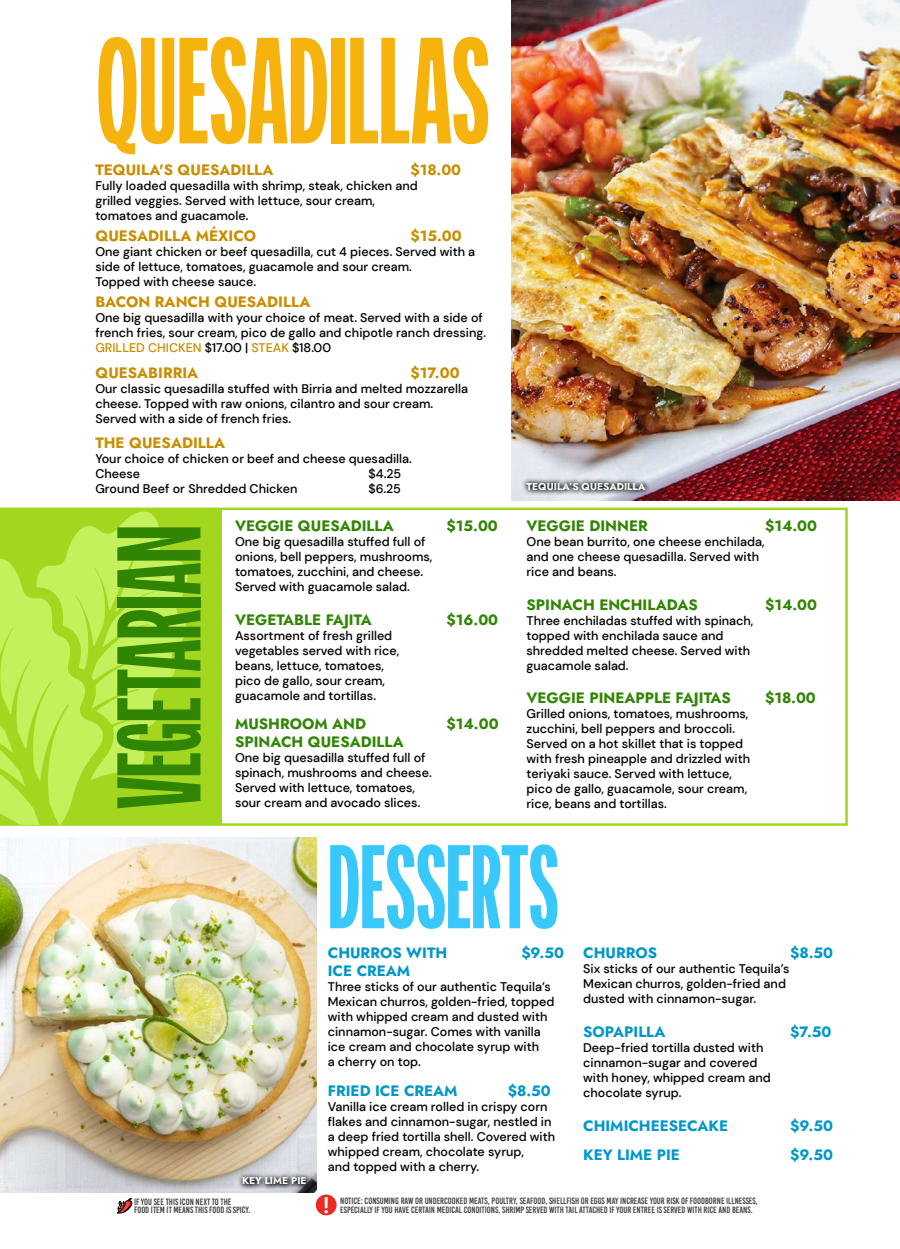
<style>
.page{position:relative;width:900px;height:1249px;background:#fff}
.page>*{position:absolute;margin:0;border:0;box-sizing:border-box;transform-origin:0 0}
.t1{font:150.75px "Franklin Ave.";letter-spacing:-.01em;color:#f6b30d}
.t2{font:118.75px "Franklin Ave.";letter-spacing:-.01em;color:#308503}
.t3{font:118.75px "Franklin Ave.";letter-spacing:-.01em;color:#38c8fc}
.t4{font:700 20.5px "Mokoko";color:#fff}
.t5{font:15px "Jost";color:#308503}
.t6{font:15px "Jost";color:#0097c9}
.t7{font:15px "Jost";color:#c98d00}
.t8{font:500 12.5px/15px "DM Sans";color:#000}
.t9{font:10px "Jost";color:#fff}
.t10{font:9.12px "Bebas Kai";color:#424242}
.t11{font:9.12px/8.8px "Bebas Kai";color:#404040}
.s1{color:#c98d00}
</style>
<div class="page">
<img style="left:0;top:838px;width:317px;height:354px">
<svg style="left:0;top:507px;width:848px;height:319px"></svg>
<img style="left:511px;top:0;width:389px;height:500px">
<svg style="left:521px;top:477px;width:130px;height:19px;background:#979aa0"></svg>
<svg style="left:237px;top:1171px;width:75px;height:18px"></svg>
<div style="left:316px;top:1194px;width:21px;height:21px;background:#ea2b23;border-radius:50%"></div>
<svg style="left:117px;top:1198px;width:15px;height:15px"></svg>
<div style="left:0;top:508px;width:222px;height:317px;background:#a3d61f"></div>
<svg style="left:0;top:511px;width:188px;height:314px;fill:#c3f05b"></svg>
<h1 class="t1" style="left:95px;top:20px;width:397px">QUESADILLAS</h1>
<p class="t7" style="left:95px;top:160px;width:180px">TEQUILA'S QUESADILLA</p>
<p class="t7" style="left:410px;top:160px;width:52px">$18.00</p>
<p class="t8" style="left:95px;top:178px;width:324px">Fully loaded quesadilla with shrimp, steak, chicken and grilled veggies. Served with lettuce, sour cream, tomatoes and guacamole.</p>
<p class="t7" style="left:95px;top:226px;width:162px">QUESADILLA MÉXICO</p>
<p class="t7" style="left:410px;top:226px;width:53px">$15.00</p>
<p class="t8" style="left:95px;top:244px;width:381px">One giant chicken or beef quesadilla, cut 4 pieces. Served with a side of lettuce, tomatoes, guacamole and sour cream.<br>Topped with cheese sauce.</p>
<p class="t7" style="left:95px;top:292px;width:217px">BACON RANCH QUESADILLA</p>
<p class="t8" style="left:95px;top:310px;width:392px">One big quesadilla with your choice of meat. Served with a side of french fries, sour cream, pico de gallo and chipotle ranch dressing.<br><span class="s1">GRILLED CHICKEN</span> $17.00 | <span class="s1">STEAK</span> $18.00</p>
<p class="t7" style="left:95px;top:362px;width:104px">QUESABIRRIA</p>
<p class="t7" style="left:410px;top:362px;width:51px">$17.00</p>
<p class="t8" style="left:95px;top:381px;width:374px">Our classic quesadilla stuffed with Birria and melted mozzarella cheese. Topped with raw onions, cilantro and sour cream.<br>Served with a side of french fries.</p>
<p class="t7" style="left:95px;top:432px;width:131px">THE QUESADILLA</p>
<p class="t8" style="left:95px;top:451px;width:318px">Your choice of chicken or beef and cheese quesadilla.<br>Cheese</p>
<p class="t8" style="left:369px;top:466px;width:34px">$4.25</p>
<p class="t8" style="left:95px;top:481px;width:204px">Ground Beef or Shredded Chicken</p>
<p class="t8" style="left:369px;top:481px;width:34px">$6.25</p>
<p class="t5" style="left:235px;top:515px;width:160px">VEGGIE QUESADILLA</p>
<p class="t5" style="left:447px;top:515px;width:53px">$15.00</p>
<p class="t8" style="left:235px;top:534px;width:199px">One big quesadilla stuffed full of onions, bell peppers, mushrooms, tomatoes, zucchini, and cheese.<br>Served with guacamole salad.</p>
<p class="t5" style="left:235px;top:609px;width:138px">VEGETABLE FAJITA</p>
<p class="t5" style="left:447px;top:609px;width:53px">$16.00</p>
<p class="t8" style="left:235px;top:628px;width:166px">Assortment of fresh grilled vegetables served with rice, beans, lettuce, tomatoes, pico de gallo, sour cream, guacamole and tortillas.</p>
<p class="t5" style="left:235px;top:713px;width:133px">MUSHROOM AND</p>
<p class="t5" style="left:447px;top:713px;width:54px">$14.00</p>
<p class="t5" style="left:235px;top:731px;width:170px">SPINACH QUESADILLA</p>
<p class="t8" style="left:235px;top:750px;width:198px">One big quesadilla stuffed full of spinach, mushrooms and cheese.<br>Served with lettuce, tomatoes, sour cream and avocado slices.</p>
<h2 class="t2" style="left:103px;top:808px;width:285px;rotate:-90deg">VEGETARIAN</h2>
<p class="t9" style="left:527px;top:480px;width:120px">TEQUILA’S QUESADILLA</p>
<p class="t5" style="left:527px;top:515px;width:123px">VEGGIE DINNER</p>
<p class="t5" style="left:765px;top:515px;width:54px">$14.00</p>
<p class="t8" style="left:527px;top:534px;width:240px">One bean burrito, one cheese enchilada, and one cheese quesadilla. Served with rice and beans.</p>
<p class="t5" style="left:527px;top:594px;width:173px">SPINACH ENCHILADAS</p>
<p class="t5" style="left:765px;top:594px;width:54px">$14.00</p>
<p class="t8" style="left:527px;top:613px;width:228px">Three enchiladas stuffed with spinach, topped with enchilada sauce and shredded melted cheese. Served with guacamole salad.</p>
<p class="t5" style="left:527px;top:688px;width:206px">VEGGIE PINEAPPLE FAJITAS</p>
<p class="t5" style="left:765px;top:688px;width:52px">$18.00</p>
<p class="t8" style="left:527px;top:706px;width:225px">Grilled onions, tomatoes, mushrooms, zucchini, bell peppers and broccoli.<br>Served on a hot skillet that is topped with fresh pineapple and drizzled with teriyaki sauce. Served with lettuce, pico de gallo, guacamole, sour cream, rice, beans and tortillas.</p>
<p class="t9" style="left:242px;top:1174px;width:66px">KEY LIME PIE</p>
<p class="t11" style="left:134px;top:1197px;width:118px">IF YOU SEE THIS ICON NEXT TO THE<br>FOOD ITEM IT MEANS THIS FOOD IS SPICY.</p>
<h2 class="t3" style="left:328px;top:831px;width:234px">DESSERTS</h2>
<p class="t6" style="left:328px;top:943px;width:121px">CHURROS WITH</p>
<p class="t6" style="left:521px;top:943px;width:44px">$9.50</p>
<p class="t6" style="left:328px;top:961px;width:84px">ICE CREAM</p>
<p class="t8" style="left:328px;top:979px;width:228px">Three sticks of our authentic Tequila’s Mexican churros, golden-fried, topped with whipped cream and dusted with cinnamon-sugar. Comes with vanilla ice cream and chocolate syrup with<br>a cherry on top.</p>
<p class="t6" style="left:328px;top:1080px;width:131px">FRIED ICE CREAM</p>
<p class="t6" style="left:508px;top:1080px;width:44px">$8.50</p>
<p class="t8" style="left:328px;top:1098px;width:229px">Vanilla ice cream rolled in crispy corn flakes and cinnamon-sugar, nestled in a deep fried tortilla shell. Covered with whipped cream, chocolate syrup,<br>and topped with a cherry.</p>
<p class="t6" style="left:583px;top:943px;width:75px">CHURROS</p>
<p class="t6" style="left:790px;top:943px;width:44px">$8.50</p>
<p class="t8" style="left:583px;top:961px;width:208px">Six sticks of our authentic Tequila’s<br>Mexican churros, golden-fried and dusted with cinnamon-sugar.</p>
<p class="t6" style="left:583px;top:1021px;width:84px">SOPAPILLA</p>
<p class="t6" style="left:790px;top:1021px;width:43px">$7.50</p>
<p class="t8" style="left:583px;top:1040px;width:189px">Deep-fried tortilla dusted with cinnamon-sugar and covered with honey, whipped cream and chocolate syrup.</p>
<p class="t6" style="left:583px;top:1115px;width:146px">CHIMICHEESECAKE</p>
<p class="t6" style="left:790px;top:1115px;width:44px">$9.50</p>
<p class="t6" style="left:583px;top:1144px;width:98px">KEY LIME PIE</p>
<p class="t6" style="left:790px;top:1144px;width:44px">$9.50</p>
<h3 class="t4" style="left:323px;top:1191px;width:8px">!</h3>
<p class="t10" style="left:340px;top:1204px;width:414px">ESPECIALLY IF YOU HAVE CERTAIN MEDICAL CONDITIONS. SHRIMP SERVED WITH TAIL ATTACHED IF YOUR ENTREE IS SERVED WITH RICE AND BEANS.</p>
<p class="t10" style="left:340px;top:1196px;width:419px">NOTICE: CONSUMING RAW OR UNDERCOOKED MEATS, POULTRY, SEAFOOD, SHELLFISH OR EGGS MAY INCREASE YOUR RISK OF FOODBORNE ILLNESSES,</p>
</div>
